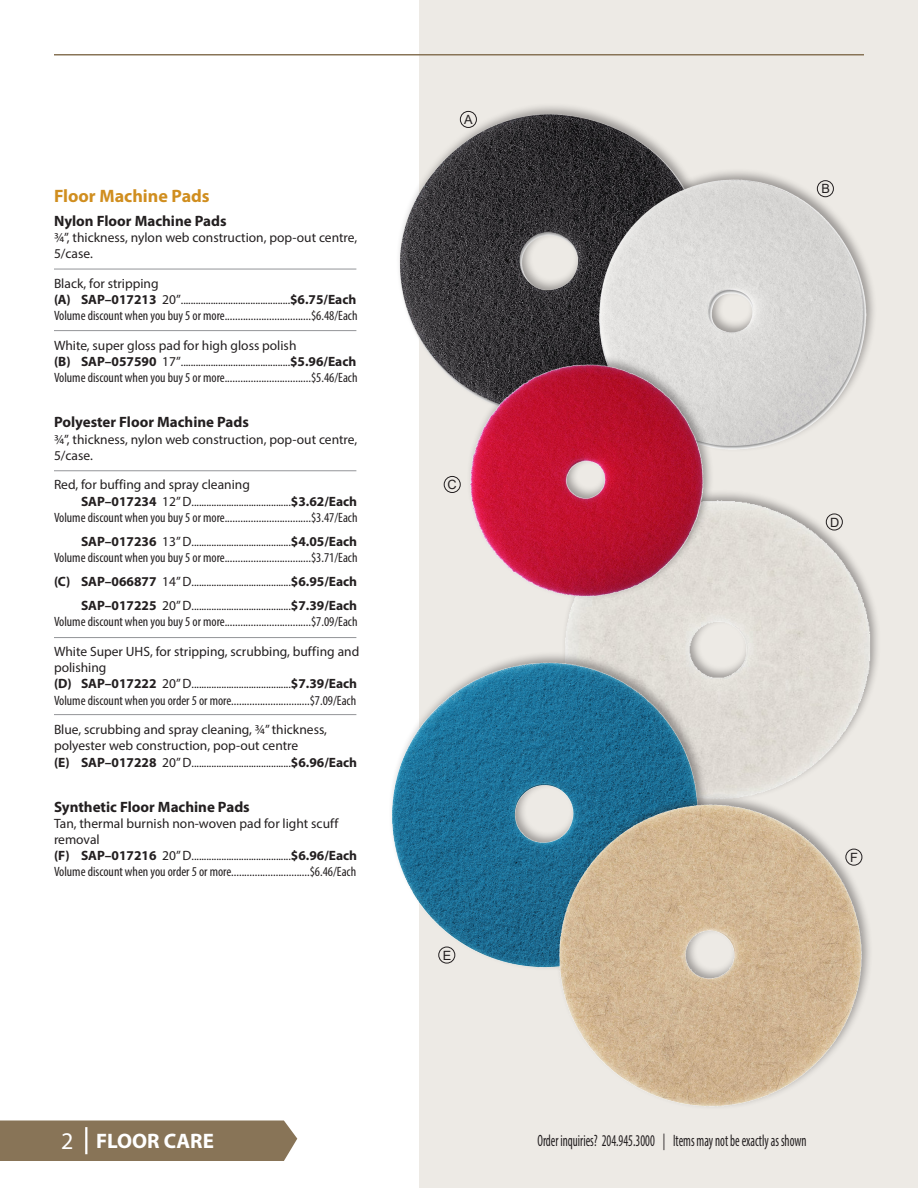
<style>
.page{position:relative;width:918px;height:1188px;background:#fff}
.page>*{position:absolute;margin:0;border:0;box-sizing:border-box;transform-origin:0 0}
.t1{font:24px "Myriad Pro";color:#fff}
.t2{font:700 21px "Myriad Pro";color:#fff}
.t3{font:700 18px "Myriad Pro";color:#d08e1f}
.t4{font:condensed 16.5px "Myriad Pro";color:#231f20;scale:.76 1}
.t5{font:700 15px "Myriad Pro";color:#231f20}
.t6{font:condensed 13.5px "Myriad Pro";color:#231f20}
.t7{font:13.5px "Myriad Pro";color:#231f20}
.t8{font:12.75px "Arial";color:#231f20}
.t9{font:12px "Myriad Pro";color:#231f20}
.s1{font-weight:700;font-size:13.5px}
.s2{font-size:13.5px}
</style>
<div class="page">
<div style="left:419px;top:0;width:499px;height:1188px;background:#edeae5"></div>
<img style="left:565px;top:493px;width:313px;height:300px">
<div style="left:0;top:1120px;width:297px;height:41px;background:#887457"></div>
<hr style="left:85px;top:1127px;width:2px;height:27px;background:#fff">
<hr style="left:54px;top:54px;width:810px;height:2px;background:#887457">
<hr style="left:54px;top:269px;width:302px;height:1px;background:#939598">
<hr style="left:54px;top:330px;width:302px;height:1px;background:#939598">
<hr style="left:54px;top:471px;width:302px;height:1px;background:#939598">
<hr style="left:54px;top:637px;width:302px;height:1px;background:#939598">
<div style="left:395px;top:102px;width:320px;height:317px;background:#231f20;opacity:.4"></div>
<img style="left:395px;top:111px;width:320px;height:307px">
<div style="left:595px;top:168px;width:283px;height:285px;background:#231f20;opacity:.4"></div>
<img style="left:593px;top:173px;width:278px;height:279px">
<div style="left:466px;top:353px;width:249px;height:247px;background:#231f20;opacity:.4"></div>
<img style="left:466px;top:361px;width:241px;height:239px">
<hr style="left:54px;top:714px;width:302px;height:1px;background:#939598">
<div style="left:388px;top:651px;width:321px;height:320px;background:#231f20;opacity:.4"></div>
<img style="left:393px;top:663px;width:305px;height:305px">
<div style="left:555px;top:793px;width:319px;height:317px;background:#231f20;opacity:.4"></div>
<img style="left:554px;top:799px;width:313px;height:311px">
<div style="left:826px;top:514px;width:17px;height:16px;border:1px solid #231f20;border-radius:50%"></div>
<div style="left:460px;top:111px;width:17px;height:17px;border:1px solid #231f20;border-radius:50%"></div>
<div style="left:817px;top:180px;width:17px;height:17px;border:1px solid #231f20;border-radius:50%"></div>
<div style="left:444px;top:476px;width:17px;height:17px;border:1px solid #231f20;border-radius:50%"></div>
<div style="left:846px;top:849px;width:16px;height:16px;border:1px solid #231f20;border-radius:50%"></div>
<div style="left:438px;top:947px;width:17px;height:16px;border:1px solid #231f20;border-radius:50%"></div>
<p class="t3" style="left:54px;top:184px;width:157px">Floor Machine Pads</p>
<p class="t5" style="left:54px;top:211px;width:174px">Nylon Floor Machine Pads</p>
<p class="t7" style="left:54px;top:229px;width:305px">¾”, thickness, nylon web construction, pop-out centre,</p>
<p class="t7" style="left:54px;top:245px;width:40px">5/case.</p>
<p class="t7" style="left:54px;top:275px;width:106px">Black, for stripping</p>
<p class="t9" style="left:54px;top:293px;width:304px"><span class="s1">(A) SAP–017213</span> <span class="s2">20”</span>............................................<span class="s1">$6.75/Each</span></p>
<p class="t6" style="left:54px;top:308px;width:305px">Volume discount when you buy 5 or more.................................$6.48/Each</p>
<p class="t7" style="left:54px;top:337px;width:244px">White, super gloss pad for high gloss polish</p>
<p class="t9" style="left:54px;top:355px;width:304px"><span class="s1">(B) SAP–057590</span> <span class="s2">17”</span>............................................<span class="s1">$5.96/Each</span></p>
<p class="t6" style="left:54px;top:370px;width:305px">Volume discount when you buy 5 or more.................................$5.46/Each</p>
<p class="t5" style="left:54px;top:412px;width:197px">Polyester Floor Machine Pads</p>
<p class="t7" style="left:54px;top:431px;width:305px">¾”, thickness, nylon web construction, pop-out centre,</p>
<p class="t7" style="left:54px;top:447px;width:40px">5/case.</p>
<p class="t7" style="left:54px;top:477px;width:197px">Red, for buffing and spray cleaning</p>
<p class="t9" style="left:81px;top:494px;width:278px"><span class="s1">SAP–017234</span> <span class="s2">12” D</span>........................................<span class="s1">$3.62/Each</span></p>
<p class="t6" style="left:54px;top:509px;width:305px">Volume discount when you buy 5 or more.................................$3.47/Each</p>
<p class="t9" style="left:81px;top:534px;width:278px"><span class="s1">SAP–017236</span> <span class="s2">13” D</span>........................................<span class="s1">$4.05/Each</span></p>
<p class="t6" style="left:54px;top:549px;width:305px">Volume discount when you buy 5 or more.................................$3.71/Each</p>
<p class="t9" style="left:54px;top:575px;width:305px"><span class="s1">(C) SAP–066877</span> <span class="s2">14” D</span>........................................<span class="s1">$6.95/Each</span></p>
<p class="t9" style="left:81px;top:599px;width:278px"><span class="s1">SAP–017225</span> <span class="s2">20” D</span>........................................<span class="s1">$7.39/Each</span></p>
<p class="t6" style="left:54px;top:614px;width:305px">Volume discount when you buy 5 or more.................................$7.09/Each</p>
<p class="t7" style="left:54px;top:643px;width:307px">White Super UHS, for stripping, scrubbing, buffing and</p>
<p class="t7" style="left:54px;top:659px;width:54px">polishing</p>
<p class="t9" style="left:54px;top:677px;width:305px"><span class="s1">(D) SAP–017222</span> <span class="s2">20” D</span>........................................<span class="s1">$7.39/Each</span></p>
<p class="t6" style="left:54px;top:692px;width:304px">Volume discount when you order 5 or more..............................$7.09/Each</p>
<p class="t7" style="left:54px;top:721px;width:275px">Blue, scrubbing and spray cleaning, ¾” thickness,</p>
<p class="t7" style="left:54px;top:738px;width:246px">polyester web construction, pop-out centre</p>
<p class="t9" style="left:54px;top:755px;width:305px"><span class="s1">(E) SAP–017228</span> <span class="s2">20” D</span>........................................<span class="s1">$6.96/Each</span></p>
<p class="t5" style="left:54px;top:797px;width:197px">Synthetic Floor Machine Pads</p>
<p class="t7" style="left:54px;top:815px;width:286px">Tan, thermal burnish non-woven pad for light scuff</p>
<p class="t7" style="left:54px;top:831px;width:47px">removal</p>
<p class="t9" style="left:54px;top:849px;width:305px"><span class="s1">(F) SAP–017216</span> <span class="s2">20” D</span>........................................<span class="s1">$6.96/Each</span></p>
<p class="t6" style="left:54px;top:864px;width:304px">Volume discount when you order 5 or more..............................$6.46/Each</p>
<p class="t8" style="left:464px;top:111px;width:10px">A</p>
<p class="t8" style="left:448px;top:476px;width:11px">C</p>
<p class="t8" style="left:443px;top:946px;width:10px">E</p>
<p class="t8" style="left:822px;top:180px;width:10px">B</p>
<p class="t8" style="left:830px;top:513px;width:11px">D</p>
<p class="t8" style="left:850px;top:849px;width:9px">F</p>
<p class="t1" style="left:61px;top:1126px;width:14px">2</p>
<p class="t2" style="left:96px;top:1127px;width:119px">FLOOR CARE</p>
<p class="t4" style="left:537px;top:1131px;width:356px">Order inquiries? 204.945.3000 | Items may not be exactly as shown</p>
</div>
